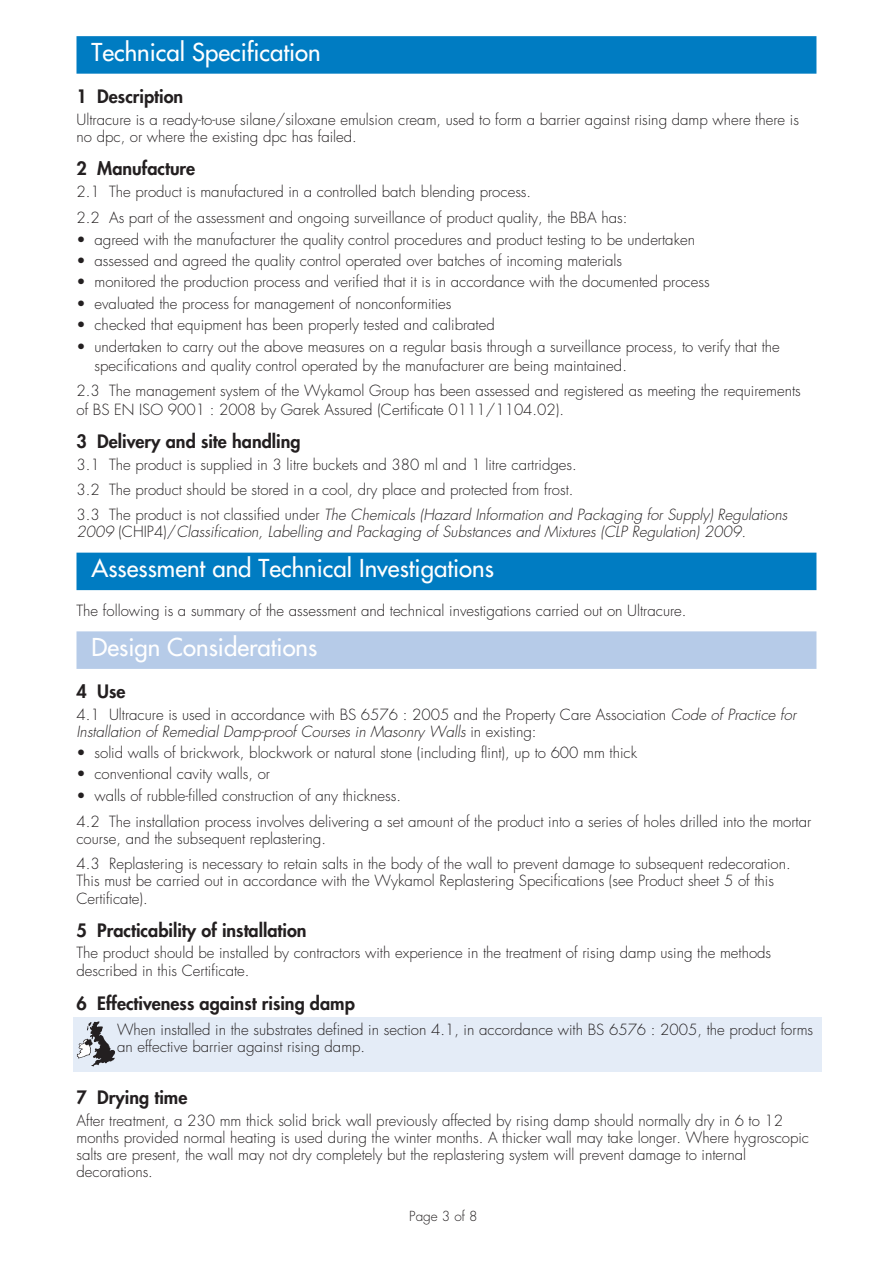
<style>
.page{position:relative;width:893px;height:1263px;background:#fff}
.page>*{position:absolute;margin:0;border:0;box-sizing:border-box;transform-origin:0 0}
.t1{font:24px "Futura";color:#fff}
.t2{font:800 18px "Futura";color:#231f20}
.t3{font:300 15px/17.2px "Futura";color:#231f20}
.t4{font:italic 300 15px "Futura";color:#231f20}
.t5{font:300 13.5px "Futura";color:#231f20}
.s1{font-style:italic}
.s2{font-style:normal}
</style>
<div class="page">
<div style="left:73px;top:1017px;width:749px;height:55px;background:#e4ecf7"></div>
<div style="left:76px;top:36px;width:740px;height:38px;background:#007cc2"></div>
<div style="left:76px;top:553px;width:740px;height:37px;background:#007cc2"></div>
<div style="left:76px;top:631px;width:740px;height:38px;background:#b6cbe8"></div>
<svg style="left:77px;top:1021px;width:38px;height:45px"></svg>
<h1 class="t1" style="left:92px;top:37px;width:231px">Technical Specification</h1>
<p class="t2" style="left:76px;top:85px;width:108px">1 Description</p>
<p class="t3" style="left:76px;top:111px;width:724px">Ultracure is a ready-to-use silane/siloxane emulsion cream, used to form a barrier against rising damp where there is no dpc, or where the existing dpc has failed.</p>
<p class="t2" style="left:76px;top:157px;width:120px">2 Manufacture</p>
<p class="t3" style="left:76px;top:178px;width:552px;line-height:26.4px">2.1 The product is manufactured in a controlled batch blending process.<br>2.2 As part of the assessment and ongoing surveillance of product quality, the BBA has:</p>
<p class="t3" style="left:76px;top:231px;width:620px">• agreed with the manufacturer the quality control procedures and product testing to be undertaken</p>
<p class="t3" style="left:76px;top:252px;width:547px">• assessed and agreed the quality control operated over batches of incoming materials</p>
<p class="t3" style="left:76px;top:274px;width:635px">• monitored the production process and verified that it is in accordance with the documented process</p>
<p class="t3" style="left:76px;top:295px;width:376px">• evaluated the process for management of nonconformities</p>
<p class="t3" style="left:76px;top:317px;width:420px">• checked that equipment has been properly tested and calibrated</p>
<p class="t3" style="left:94px;top:337px;width:687px;line-height:18.9px;text-indent:-18px">• undertaken to carry out the above measures on a regular basis through a surveillance process, to verify that the specifications and quality control operated by the manufacturer are being maintained.</p>
<p class="t3" style="left:76px;top:382px;width:726px;line-height:18.9px">2.3 The management system of the Wykamol Group has been assessed and registered as meeting the requirements of BS EN ISO 9001 : 2008 by Garek Assured (Certificate 0111/1104.02).</p>
<p class="t2" style="left:76px;top:430px;width:226px">3 Delivery and site handling</p>
<p class="t3" style="left:76px;top:453px;width:712px;line-height:24.8px">3.1 The product is supplied in 3 litre buckets and 380 ml and 1 litre cartridges.<br>3.2 The product should be stored in a cool, dry place and protected from frost.<br>3.3 The product is not classified under <span class="s1">The Chemicals (Hazard Information and Packaging for Supply) Regulations</span></p>
<p class="t4" style="left:76px;top:522px;width:671px">2009 <span class="s2">(CHIP4)/</span>Classification, Labelling and Packaging of Substances and Mixtures (CLP Regulation) 2009.</p>
<h1 class="t1" style="left:92px;top:553px;width:404px">Assessment and Technical Investigations</h1>
<p class="t3" style="left:76px;top:602px;width:612px">The following is a summary of the assessment and technical investigations carried out on Ultracure.</p>
<h1 class="t1" style="left:92px;top:632px;width:227px">Design Considerations</h1>
<p class="t2" style="left:76px;top:680px;width:51px">4 Use</p>
<p class="t3" style="left:76px;top:706px;width:721px">4.1 Ultracure is used in accordance with BS 6576 : 2005 and the Property Care Association <span class="s1">Code of Practice for<br>Installation of Remedial Damp-proof Courses in Masonry Walls</span> in existing:</p>
<p class="t3" style="left:76px;top:744px;width:562px">• solid walls of brickwork, blockwork or natural stone (including flint), up to 600 mm thick</p>
<p class="t3" style="left:76px;top:766px;width:195px">• conventional cavity walls, or</p>
<p class="t3" style="left:76px;top:783px;width:736px;line-height:26.2px">• walls of rubble-filled construction of any thickness.<br>4.2 The installation process involves delivering a set amount of the product into a series of holes drilled into the mortar</p>
<p class="t3" style="left:76px;top:827px;width:716px;line-height:24.8px">course, and the subsequent replastering.<br>4.3 Replastering is necessary to retain salts in the body of the wall to prevent damage to subsequent redecoration.</p>
<p class="t3" style="left:76px;top:873px;width:699px">This must be carried out in accordance with the Wykamol Replastering Specifications (see Product sheet 5 of this<br>Certificate).</p>
<p class="t2" style="left:76px;top:919px;width:232px">5 Practicability of installation</p>
<p class="t3" style="left:76px;top:945px;width:696px">The product should be installed by contractors with experience in the treatment of rising damp using the methods described in this Certificate.</p>
<p class="t2" style="left:76px;top:992px;width:280px">6 Effectiveness against rising damp</p>
<p class="t3" style="left:117px;top:1021px;width:698px">When installed in the substrates defined in section 4.1, in accordance with BS 6576 : 2005, the product forms an effective barrier against rising damp.</p>
<p class="t2" style="left:76px;top:1086px;width:112px">7 Drying time</p>
<p class="t3" style="left:76px;top:1112px;width:734px">After treatment, a 230 mm thick solid brick wall previously affected by rising damp should normally dry in 6 to 12 months provided normal heating is used during the winter months. A thicker wall may take longer. Where hygroscopic salts are present, the wall may not dry completely but the replastering system will prevent damage to internal decorations.</p>
<p class="t5" style="left:409px;top:1208px;width:70px">Page 3 of 8</p>
</div>
